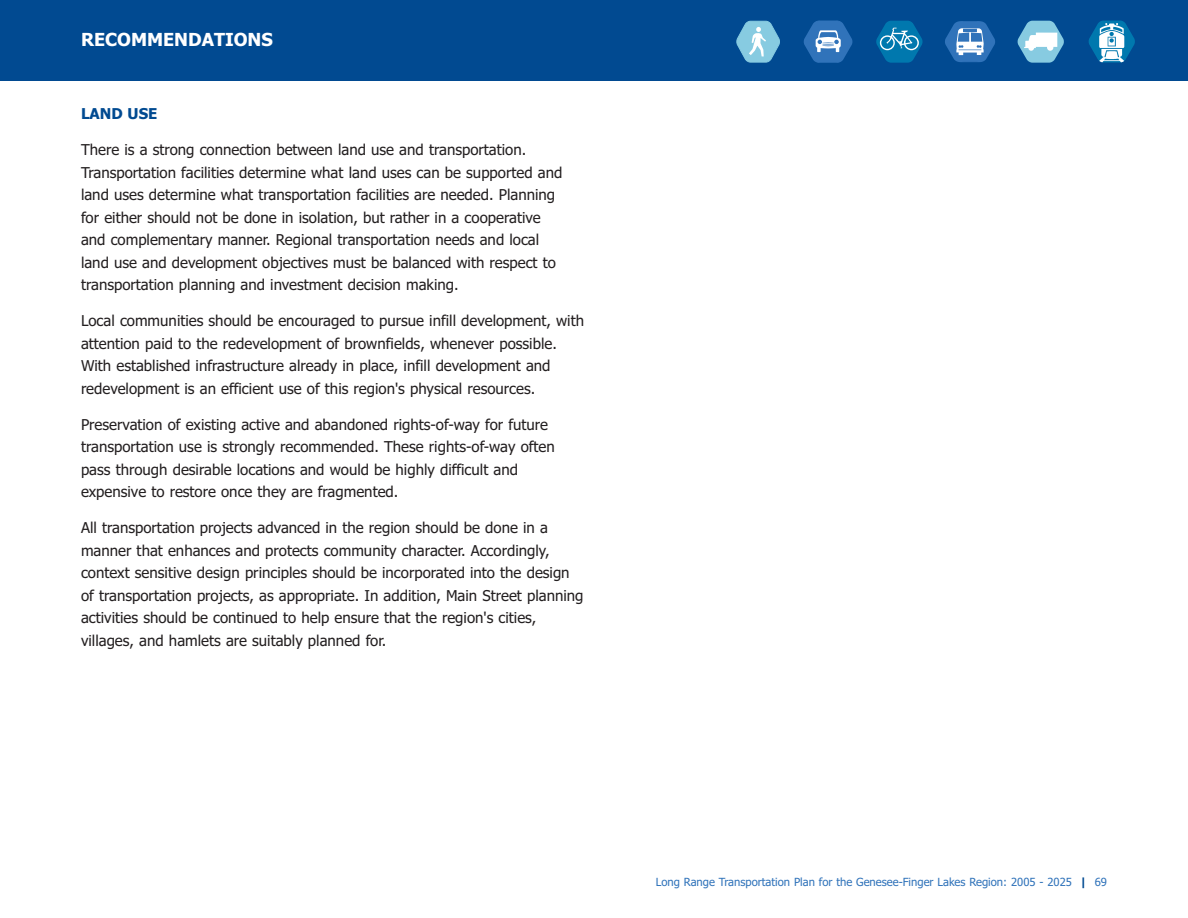
<style>
.page{position:relative;width:1188px;height:918px;background:#fff}
.page>*{position:absolute;margin:0;border:0;box-sizing:border-box;transform-origin:0 0}
.t1{font:700 18px "Tahoma";color:#fff}
.t2{font:15px/22.5px "Tahoma";color:#231f20}
.t3{font:700 15px "Tahoma";color:#014a91}
.t4{font:11.25px "Tahoma";color:#3073ba}
.s1{font-weight:700;color:#014a91}
</style>
<div class="page">
<div style="left:0;top:0;width:1188px;height:81px;background:#014a91"></div>
<svg style="left:945px;top:21px;width:50px;height:41px"></svg>
<svg style="left:737px;top:21px;width:43px;height:42px"></svg>
<svg style="left:803px;top:21px;width:50px;height:42px"></svg>
<svg style="left:876px;top:21px;width:47px;height:42px"></svg>
<svg style="left:1017px;top:21px;width:47px;height:42px"></svg>
<svg style="left:1088px;top:21px;width:47px;height:37px"></svg>
<img style="left:1097px;top:22px;width:29px;height:41px">
<p class="t1" style="left:81px;top:29px;width:193px">RECOMMENDATIONS</p>
<p class="t3" style="left:81px;top:106px;width:78px">LAND USE</p>
<p class="t2" style="left:81px;top:139px;width:483px">There is a strong connection between land use and transportation.<br>Transportation facilities determine what land uses can be supported and land uses determine what transportation facilities are needed. Planning for either should not be done in isolation, but rather in a cooperative and complementary manner. Regional transportation needs and local land use and development objectives must be balanced with respect to transportation planning and investment decision making.</p>
<p class="t2" style="left:81px;top:310px;width:505px">Local communities should be encouraged to pursue infill development, with attention paid to the redevelopment of brownfields, whenever possible.<br>With established infrastructure already in place, infill development and redevelopment is an efficient use of this region's physical resources.</p>
<p class="t2" style="left:81px;top:414px;width:475px">Preservation of existing active and abandoned rights-of-way for future transportation use is strongly recommended. These rights-of-way often pass through desirable locations and would be highly difficult and expensive to restore once they are fragmented.</p>
<p class="t2" style="left:81px;top:517px;width:504px">All transportation projects advanced in the region should be done in a manner that enhances and protects community character. Accordingly, context sensitive design principles should be incorporated into the design of transportation projects, as appropriate. In addition, Main Street planning activities should be continued to help ensure that the region's cities, villages, and hamlets are suitably planned for.</p>
<p class="t4" style="left:656px;top:876px;width:453px">Long Range Transportation Plan for the Genesee-Finger Lakes Region: 2005 - 2025 <span class="s1">|</span> 69</p>
</div>
